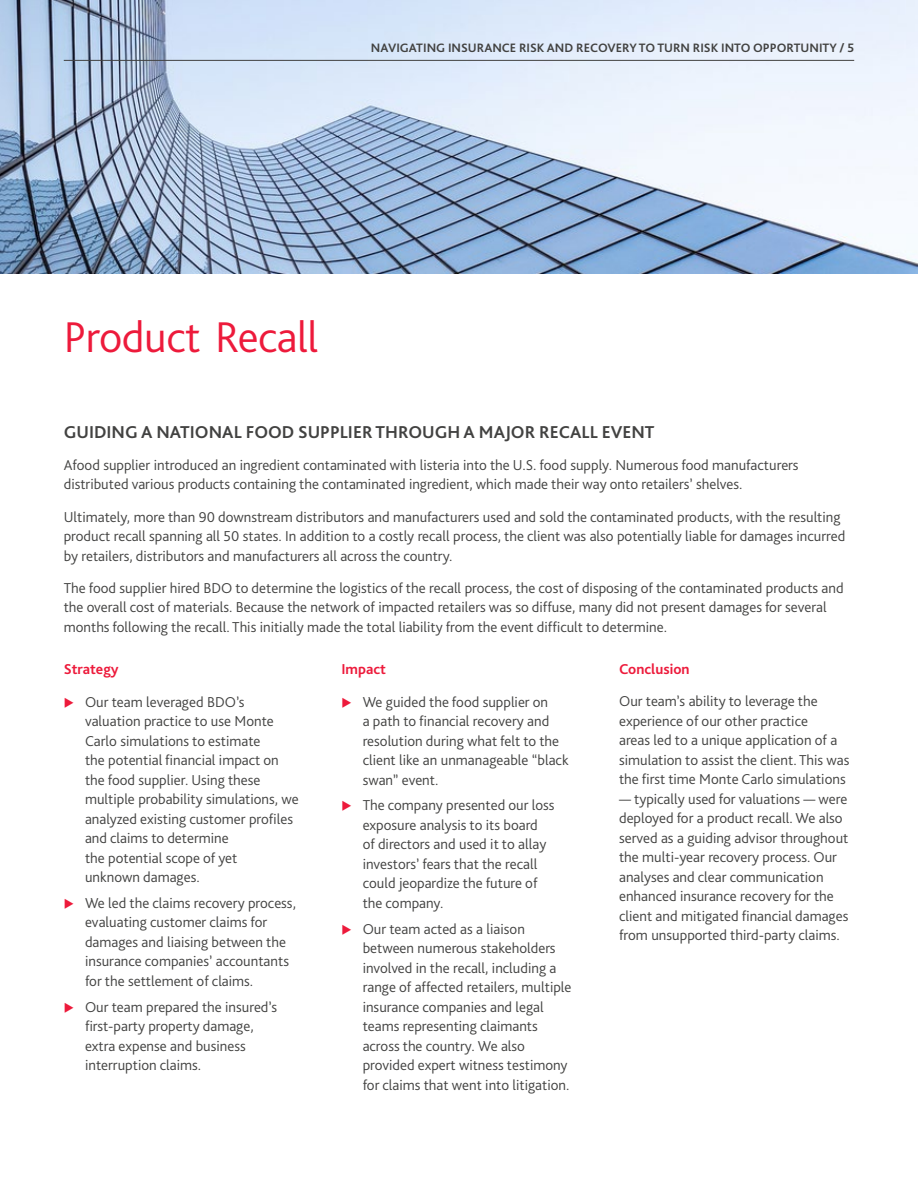
<style>
.page{position:relative;width:918px;height:1188px;background:#fff}
.page>*{position:absolute;margin:0;border:0;box-sizing:border-box;transform-origin:0 0}
.t1{font:300 45px "Bliss Pro";letter-spacing:-.01em;color:#ed1a3b}
.t2{font:700 18px "Bliss Pro";color:#424241}
.t3{font:300 15px/19.5px "Bliss Pro";color:#424241}
.t4{font:700 15px "Bliss Pro";color:#ed1a3b}
.t5{font:700 12.75px "Bliss Pro";color:#424241}
</style>
<div class="page">
<img style="left:0;top:0;width:918px;height:273px">
<hr style="left:64px;top:60px;width:790px;height:1px;background:#424241">
<p class="t5" style="left:371px;top:40px;width:485px">NAVIGATING INSURANCE RISK AND RECOVERY TO TURN RISK INTO OPPORTUNITY / 5</p>
<h1 class="t1" style="left:64px;top:310px;width:256px">Product Recall</h1>
<p class="t2" style="left:64px;top:421px;width:592px">GUIDING A NATIONAL FOOD SUPPLIER THROUGH A MAJOR RECALL EVENT</p>
<p class="t3" style="left:64px;top:455px;width:736px">Afood supplier introduced an ingredient contaminated with listeria into the U.S. food supply. Numerous food manufacturers distributed various products containing the contaminated ingredient, which made their way onto retailers’ shelves.</p>
<p class="t3" style="left:64px;top:507px;width:783px">Ultimately, more than 90 downstream distributors and manufacturers used and sold the contaminated products, with the resulting product recall spanning all 50 states. In addition to a costly recall process, the client was also potentially liable for damages incurred by retailers, distributors and manufacturers all across the country.</p>
<p class="t3" style="left:64px;top:578px;width:781px">The food supplier hired BDO to determine the logistics of the recall process, the cost of disposing of the contaminated products and the overall cost of materials. Because the network of impacted retailers was so diffuse, many did not present damages for several months following the recall. This initially made the total liability from the event difficult to determine.</p>
<p class="t4" style="left:64px;top:660px;width:56px">Strategy</p>
<p class="t3" style="left:85px;top:691px;width:215px">Our team leveraged BDO’s valuation practice to use Monte<br>Carlo simulations to estimate<br>the potential financial impact on the food supplier. Using these multiple probability simulations, we analyzed existing customer profiles and claims to determine<br>the potential scope of yet<br>unknown damages.</p>
<p class="t3" style="left:85px;top:893px;width:212px">We led the claims recovery process, evaluating customer claims for damages and liaising between the insurance companies’ accountants for the settlement of claims.</p>
<p class="t3" style="left:85px;top:997px;width:194px">Our team prepared the insured’s first-party property damage, extra expense and business interruption claims.</p>
<p class="t4" style="left:619px;top:660px;width:72px">Conclusion</p>
<p class="t3" style="left:619px;top:691px;width:232px">Our team’s ability to leverage the experience of our other practice<br>areas led to a unique application of a simulation to assist the client. This was the first time Monte Carlo simulations</p>
<p class="t3" style="left:619px;top:789px;width:231px">— typically used for valuations — were deployed for a product recall. We also served as a guiding advisor throughout the multi-year recovery process. Our analyses and clear communication enhanced insurance recovery for the client and mitigated financial damages from unsupported third-party claims.</p>
<p class="t4" style="left:341px;top:660px;width:46px">Impact</p>
<p class="t3" style="left:363px;top:691px;width:207px">We guided the food supplier on<br>a path to financial recovery and resolution during what felt to the client like an unmanageable “black swan” event.</p>
<p class="t3" style="left:363px;top:795px;width:193px">The company presented our loss exposure analysis to its board<br>of directors and used it to allay investors’ fears that the recall could jeopardize the future of the company.</p>
<p class="t3" style="left:363px;top:919px;width:210px">Our team acted as a liaison between numerous stakeholders involved in the recall, including a range of affected retailers, multiple insurance companies and legal teams representing claimants across the country. We also provided expert witness testimony for claims that went into litigation.</p>
</div>
